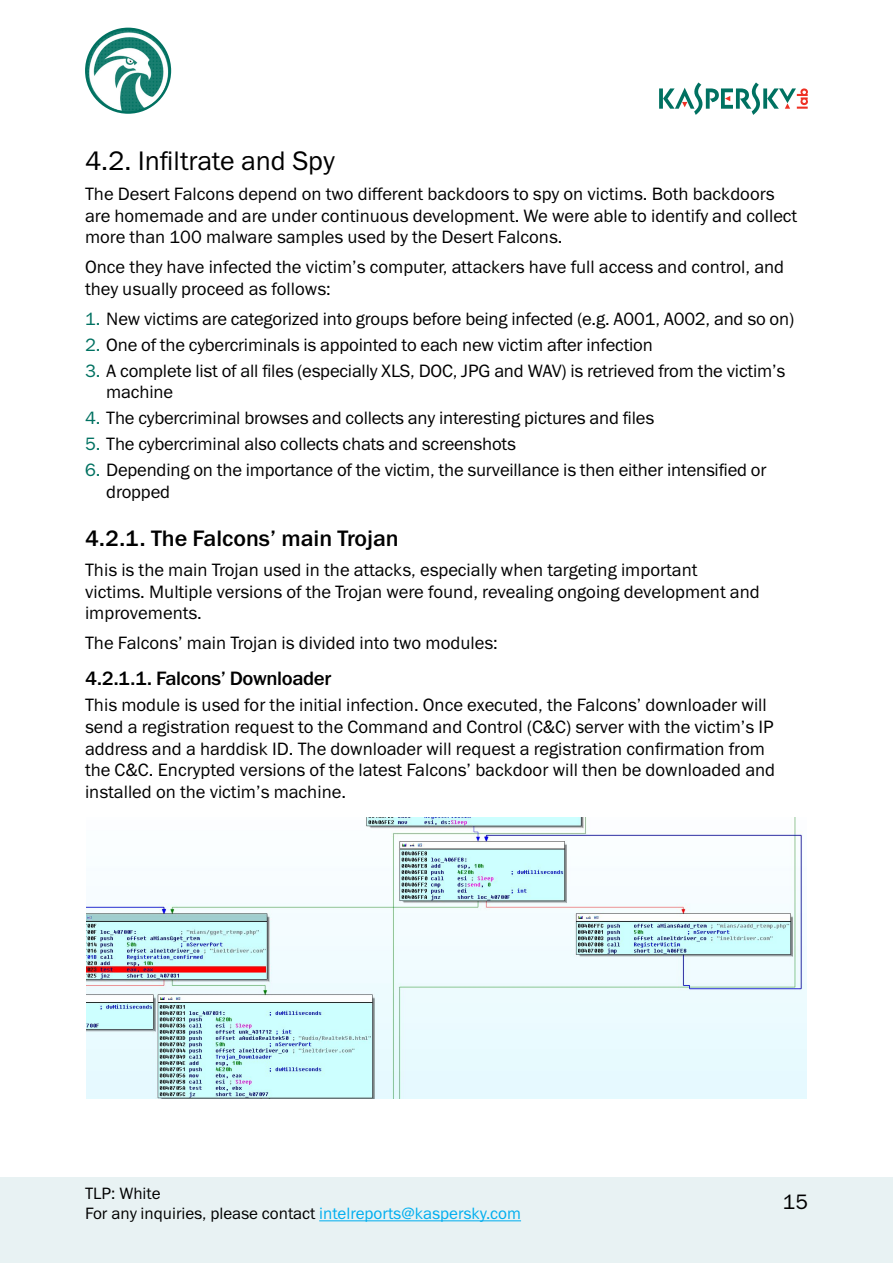
<style>
.page{position:relative;width:893px;height:1263px;background:#fff}
.page>*{position:absolute;margin:0;border:0;box-sizing:border-box;transform-origin:0 0}
.t1{font:27px "Lab Gothic";color:#000}
.t2{font:500 22.5px "Lab Gothic";color:#000}
.t3{font:21px "Lab Gothic";color:#000}
.t4{font:500 19.5px "Lab Gothic";letter-spacing:-.02em;color:#000}
.t5{font:18px/21.6px "Lab Gothic";color:#000}
.t6{font:16.5px/19.8px "Lab Gothic";color:#000}
.s1{color:#007161}
.s2{color:#00aeef}
</style>
<div class="page">
<div style="left:0;top:1178px;width:893px;height:85px;background:#e8f2f3"></div>
<hr style="left:319px;top:1220px;width:202px;height:1px;background:#00aeef">
<svg style="left:659px;top:82px;width:149px;height:33px"></svg>
<img style="left:86px;top:29px;width:84px;height:84px;border-radius:42px">
<div style="left:85px;top:28px;width:86px;height:86px;border:2px solid #007161;border-radius:50%"></div>
<img style="left:87px;top:817px;width:719px;height:281px">
<h1 class="t1" style="left:85px;top:144px;width:251px">4.2. Infiltrate and Spy</h1>
<p class="t5" style="left:85px;top:183px;width:714px">The Desert Falcons depend on two different backdoors to spy on victims. Both backdoors are homemade and are under continuous development. We were able to identify and collect more than 100 malware samples used by the Desert Falcons.</p>
<p class="t5" style="left:85px;top:256px;width:701px">Once they have infected the victim’s computer, attackers have full access and control, and they usually proceed as follows:</p>
<p class="t5" style="left:85px;top:308px;width:710px"><span class="s1">1.</span> New victims are categorized into groups before being infected (e.g. A001, A002, and so on)</p>
<p class="t5" style="left:85px;top:334px;width:569px"><span class="s1">2.</span> One of the cybercriminals is appointed to each new victim after infection</p>
<p class="t5" style="left:106px;top:360px;width:680px;text-indent:-21px"><span class="s1">3.</span> A complete list of all files (especially XLS, DOC, JPG and WAV) is retrieved from the victim’s machine</p>
<p class="t5" style="left:85px;top:407px;width:571px"><span class="s1">4.</span> The cybercriminal browses and collects any interesting pictures and files</p>
<p class="t5" style="left:85px;top:433px;width:432px"><span class="s1">5.</span> The cybercriminal also collects chats and screenshots</p>
<p class="t5" style="left:106px;top:459px;width:662px;text-indent:-21px"><span class="s1">6.</span> Depending on the importance of the victim, the surveillance is then either intensified or dropped</p>
<p class="t2" style="left:85px;top:524px;width:315px">4.2.1. The Falcons’ main Trojan</p>
<p class="t5" style="left:85px;top:559px;width:676px">This is the main Trojan used in the attacks, especially when targeting important victims. Multiple versions of the Trojan were found, revealing ongoing development and improvements.</p>
<p class="t5" style="left:85px;top:632px;width:414px">The Falcons’ main Trojan is divided into two modules:</p>
<p class="t4" style="left:85px;top:667px;width:248px">4.2.1.1. Falcons’ Downloader</p>
<p class="t5" style="left:85px;top:694px;width:692px">This module is used for the initial infection. Once executed, the Falcons’ downloader will send a registration request to the Command and Control (C&amp;C) server with the victim’s IP address and a harddisk ID. The downloader will request a registration confirmation from the C&amp;C. Encrypted versions of the latest Falcons’ backdoor will then be downloaded and installed on the victim’s machine.</p>
<p class="t6" style="left:85px;top:1184px;width:437px">TLP: White<br>For any inquiries, please contact <span class="s2">intelreports@kaspersky.com</span></p>
<p class="t3" style="left:783px;top:1189px;width:27px">15</p>
</div>
